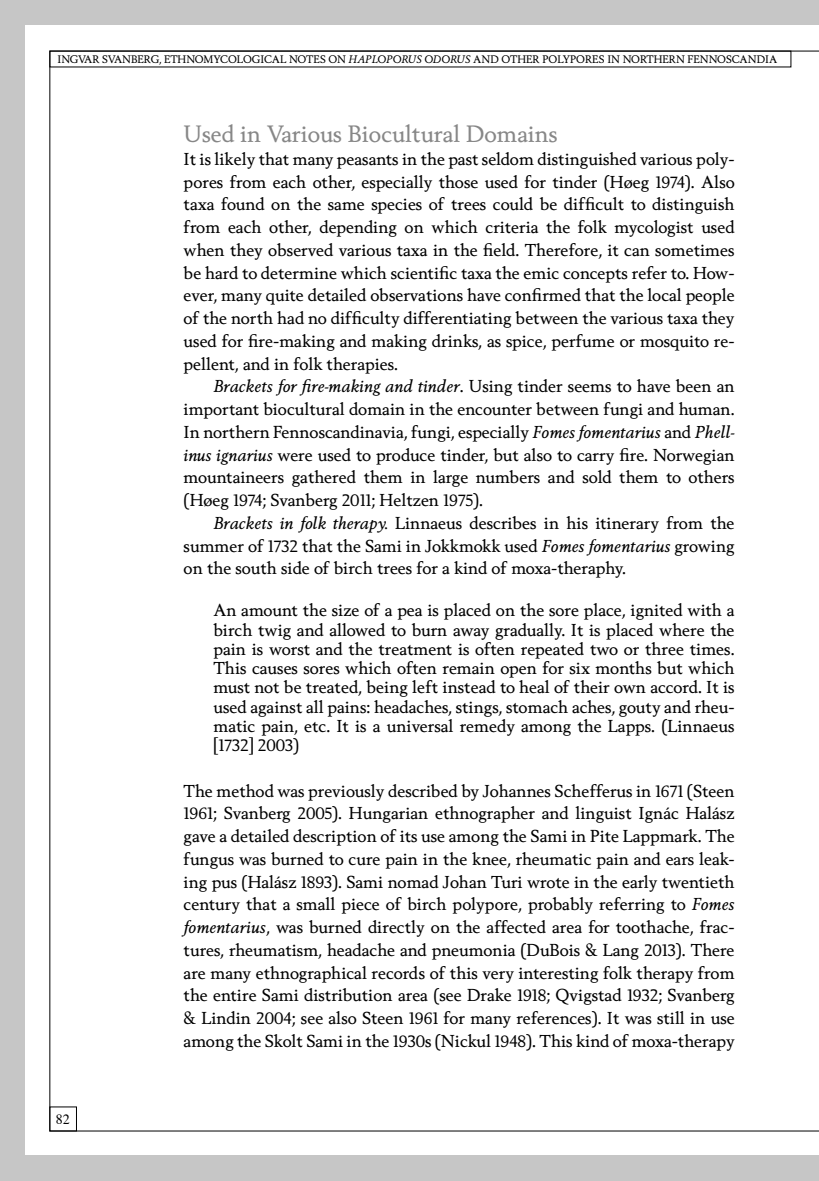
<style>
.page{position:relative;width:819px;height:1181px;background:#fff}
.page>*{position:absolute;margin:0;border:0;box-sizing:border-box;transform-origin:0 0}
.t1{font:22.75px "Berling Nova Text";color:#878787}
.t2{font:16.62px/22.8px "Berling Nova Text";color:#000;text-align:justify}
.t3{font:14px "Times";color:#000}
.t4{font:10.5px "Berling Nova Text";color:#000}
.s1{font-style:italic}
</style>
<div class="page">
<div style="left:0;top:0;width:25px;height:1181px;background:#c6c6c6"></div>
<div style="left:0;top:0;width:819px;height:25px;background:#c6c6c6"></div>
<div style="left:0;top:1155px;width:819px;height:26px;background:#c6c6c6"></div>
<div style="left:50px;top:51px;width:741px;height:16px;border:1px solid #000"></div>
<p class="t4" style="left:57px;top:53px;width:721px">INGVAR SVANBERG, ETHNOMYCOLOGICAL NOTES ON <span class="s1">HAPLOPORUS ODORUS</span> AND OTHER POLYPORES IN NORTHERN FENNOSCANDIA</p>
<p class="t3" style="left:56px;top:1105px;width:16px">82</p>
<h1 class="t1" style="left:184px;top:119px;width:375px">Used in Various Biocultural Domains</h1>
<p class="t2" style="left:184px;top:147px;width:552px">It is likely that many peasants in the past seldom distinguished various poly&shy;pores from each other, especially those used for tinder (Høeg 1974). Also taxa found on the same species of trees could be difficult to distinguish from each other, depending on which criteria the folk mycologist used when they observed various taxa in the field. Therefore, it can sometimes be hard to determine which scientific taxa the emic concepts refer to. How&shy;ever, many quite detailed observations have confirmed that the local people of the north had no difficulty differentiating between the various taxa they used for fire-making and making drinks, as spice, perfume or mosquito re&shy;pellent, and in folk therapies.</p>
<p class="t2" style="left:184px;top:374px;width:552px;text-indent:30px"><span class="s1">Brackets for fire-making and tinder</span>. Using tinder seems to have been an important biocultural domain in the encounter between fungi and human.<br>In northern Fennoscandinavia, fungi, especially <span class="s1">Fomes fomentarius</span> and <span class="s1">Phell&shy;inus ignarius</span> were used to produce tinder, but also to carry fire. Norwegian mountaineers gathered them in large numbers and sold them to others (Høeg 1974; Svanberg 2011; Heltzen 1975).</p>
<p class="t2" style="left:184px;top:511px;width:552px;text-indent:30px"><span class="s1">Brackets in folk therapy.</span> Linnaeus describes in his itinerary from the summer of 1732 that the Sami in Jokkmokk used <span class="s1">Fomes fomentarius</span> growing on the south side of birch trees for a kind of moxa-theraphy.</p>
<p class="t2" style="left:213px;top:600px;width:522px;line-height:19.2px">An amount the size of a pea is placed on the sore place, ignited with a birch twig and allowed to burn away gradually. It is placed where the pain is worst and the treatment is often repeated two or three times.<br>This causes sores which often remain open for six months but which must not be treated, being left instead to heal of their own accord. It is used against all pains: headaches, stings, stomach aches, gouty and rheu&shy;matic pain, etc. It is a universal remedy among the Lapps. (Linnaeus [1732] 2003)</p>
<p class="t2" style="left:184px;top:779px;width:552px">The method was previously described by Johannes Schefferus in 1671 (Steen 1961; Svanberg 2005). Hungarian ethnographer and linguist Ignác Halász gave a detailed description of its use among the Sami in Pite Lappmark. The fungus was burned to cure pain in the knee, rheumatic pain and ears leak&shy;ing pus (Halász 1893). Sami nomad Johan Turi wrote in the early twentieth century that a small piece of birch polypore, probably referring to <span class="s1">Fomes fomentarius</span>, was burned directly on the affected area for toothache, frac&shy;tures, rheumatism, headache and pneumonia (DuBois &amp; Lang 2013). There are many ethnographical records of this very interesting folk therapy from the entire Sami distribution area (see Drake 1918; Qvigstad 1932; Svanberg &amp; Lindin 2004; see also Steen 1961 for many references). It was still in use among the Skolt Sami in the 1930s (Nickul 1948). This kind of moxa-therapy</p>
</div>
